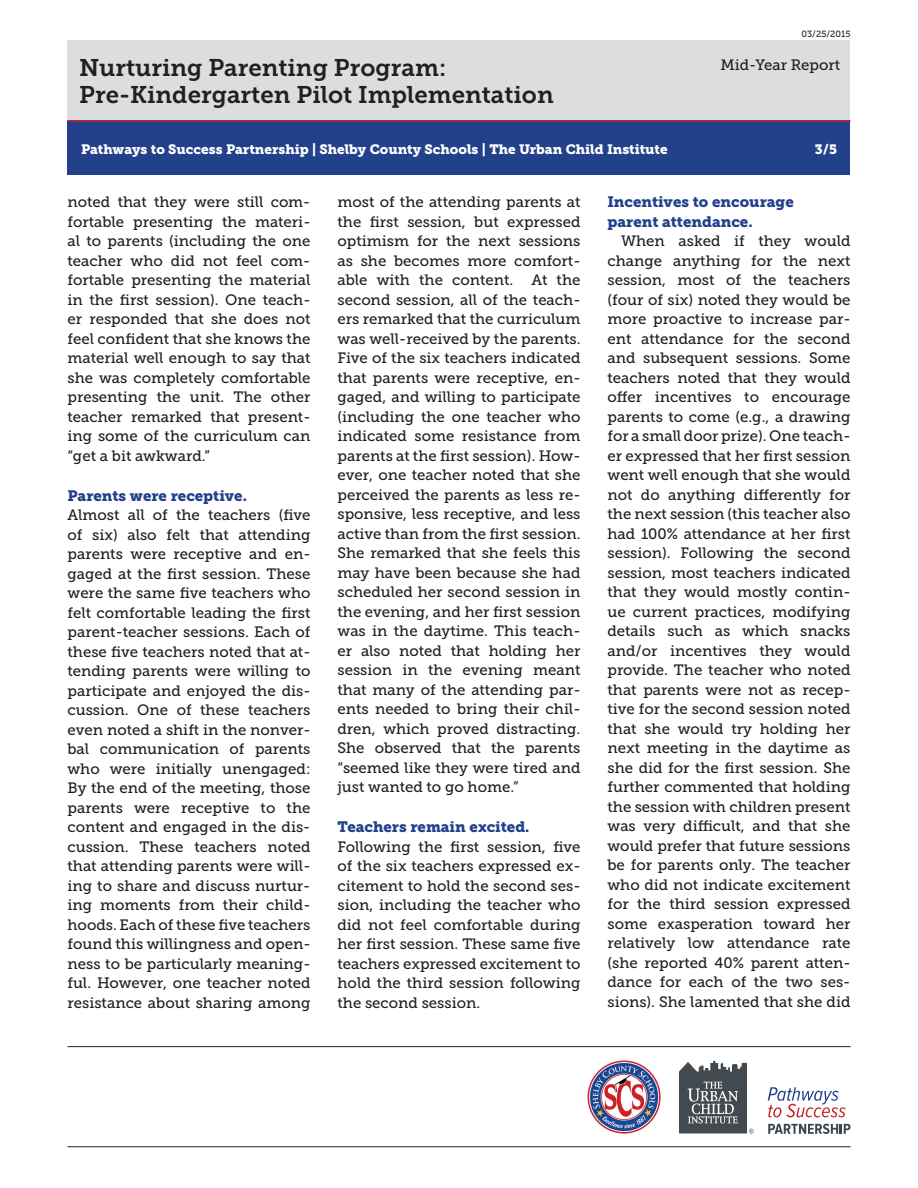
<style>
.page{position:relative;width:918px;height:1188px;background:#fff}
.page>*{position:absolute;margin:0;border:0;box-sizing:border-box;transform-origin:0 0}
.t1{font:24px/27px "Museo Slab 700";color:#231f20}
.t2{font:15px/19.5px "Museo Slab 500";color:#231f20;text-align:justify}
.t3{font:15px/19.5px "Museo Slab 900";color:#23418b}
.t4{font:13.5px "Museo Slab 900";color:#fff}
.t5{font:9px "Museo Slab 500";color:#231f20}
</style>
<div class="page">
<div style="left:68px;top:40px;width:782px;height:82px;background:#dcdddf"></div>
<img style="left:587px;top:1060px;width:74px;height:74px">
<svg style="left:679px;top:1060px;width:74px;height:74px"></svg>
<svg style="left:679px;top:1061px;width:75px;height:72px"></svg>
<svg style="left:768px;top:1087px;width:78px;height:30px"></svg>
<svg style="left:768px;top:1124px;width:82px;height:10px"></svg>
<hr style="left:68px;top:1046px;width:782px;height:1px;background:#231f20">
<hr style="left:68px;top:1146px;width:782px;height:1px;background:#231f20">
<div style="left:68px;top:122px;width:782px;height:54px;background:#23418b"></div>
<hr style="left:68px;top:120px;width:782px;height:2px;background:#c7202d">
<p class="t5" style="left:802px;top:29px;width:50px">03/25/2015</p>
<h1 class="t1" style="left:79px;top:54px;width:476px">Nurturing Parenting Program:<br>Pre-Kindergarten Pilot Implementation</h1>
<p class="t4" style="left:81px;top:141px;width:588px">Pathways to Success Partnership | Shelby County Schools | The Urban Child Institute</p>
<p class="t4" style="left:815px;top:141px;width:24px">3/5</p>
<p class="t2" style="left:720px;top:55px;width:121px">Mid-Year Report</p>
<p class="t2" style="left:68px;top:193px;width:245px">noted that they were still com&shy;fortable presenting the materi&shy;al to parents (including the one teacher who did not feel com&shy;fortable presenting the material in the first session). One teach&shy;er responded that she does not feel confident that she knows the material well enough to say that she was completely comfortable presenting the unit. The other teacher remarked that present&shy;ing some of the curriculum can “get a bit awkward.”</p>
<p class="t3" style="left:68px;top:486px;width:181px">Parents were receptive.</p>
<p class="t2" style="left:68px;top:505px;width:245px">Almost all of the teachers (five of six) also felt that attending parents were receptive and en&shy;gaged at the first session. These were the same five teachers who felt comfortable leading the first parent-teacher sessions. Each of these five teachers noted that at&shy;tending parents were willing to participate and enjoyed the dis&shy;cussion. One of these teachers even noted a shift in the nonver&shy;bal communication of parents who were initially unengaged:<br>By the end of the meeting, those parents were receptive to the content and engaged in the dis&shy;cussion. These teachers noted that attending parents were will&shy;ing to share and discuss nurtur&shy;ing moments from their child&shy;hoods. Each of these five teachers found this willingness and open&shy;ness to be particularly meaning&shy;ful. However, one teacher noted resistance about sharing among</p>
<p class="t2" style="left:338px;top:193px;width:245px">most of the attending parents at the first session, but expressed optimism for the next sessions as she becomes more comfort&shy;able with the content. At the second session, all of the teach&shy;ers remarked that the curriculum was well-received by the parents.<br>Five of the six teachers indicated that parents were receptive, en&shy;gaged, and willing to participate (including the one teacher who indicated some resistance from parents at the first session). How&shy;ever, one teacher noted that she perceived the parents as less re&shy;sponsive, less receptive, and less active than from the first session.<br>She remarked that she feels this may have been because she had scheduled her second session in the evening, and her first session was in the daytime. This teach&shy;er also noted that holding her session in the evening meant that many of the attending par&shy;ents needed to bring their chil&shy;dren, which proved distracting.<br>She observed that the parents “seemed like they were tired and just wanted to go home.”</p>
<p class="t3" style="left:338px;top:817px;width:194px">Teachers remain excited.</p>
<p class="t2" style="left:338px;top:837px;width:245px">Following the first session, five of the six teachers expressed ex&shy;citement to hold the second ses&shy;sion, including the teacher who did not feel comfortable during her first session. These same five teachers expressed excitement to hold the third session following the second session.</p>
<p class="t3" style="left:608px;top:193px;width:188px">Incentives to encourage parent attendance.</p>
<p class="t2" style="left:608px;top:232px;width:245px;text-indent:14px">When asked if they would change anything for the next session, most of the teachers (four of six) noted they would be more proactive to increase par&shy;ent attendance for the second and subsequent sessions. Some teachers noted that they would offer incentives to encourage parents to come (e.g., a drawing for a small door prize). One teach&shy;er expressed that her first session went well enough that she would not do anything differently for the next session (this teacher also had 100% attendance at her first session). Following the second session, most teachers indicated that they would mostly contin&shy;ue current practices, modifying details such as which snacks and/or incentives they would provide. The teacher who noted that parents were not as recep&shy;tive for the second session noted that she would try holding her next meeting in the daytime as she did for the first session. She further commented that holding the session with children present was very difficult, and that she would prefer that future sessions be for parents only. The teacher who did not indicate excitement for the third session expressed some exasperation toward her relatively low attendance rate (she reported 40% parent atten&shy;dance for each of the two ses&shy;sions). She lamented that she did</p>
</div>
